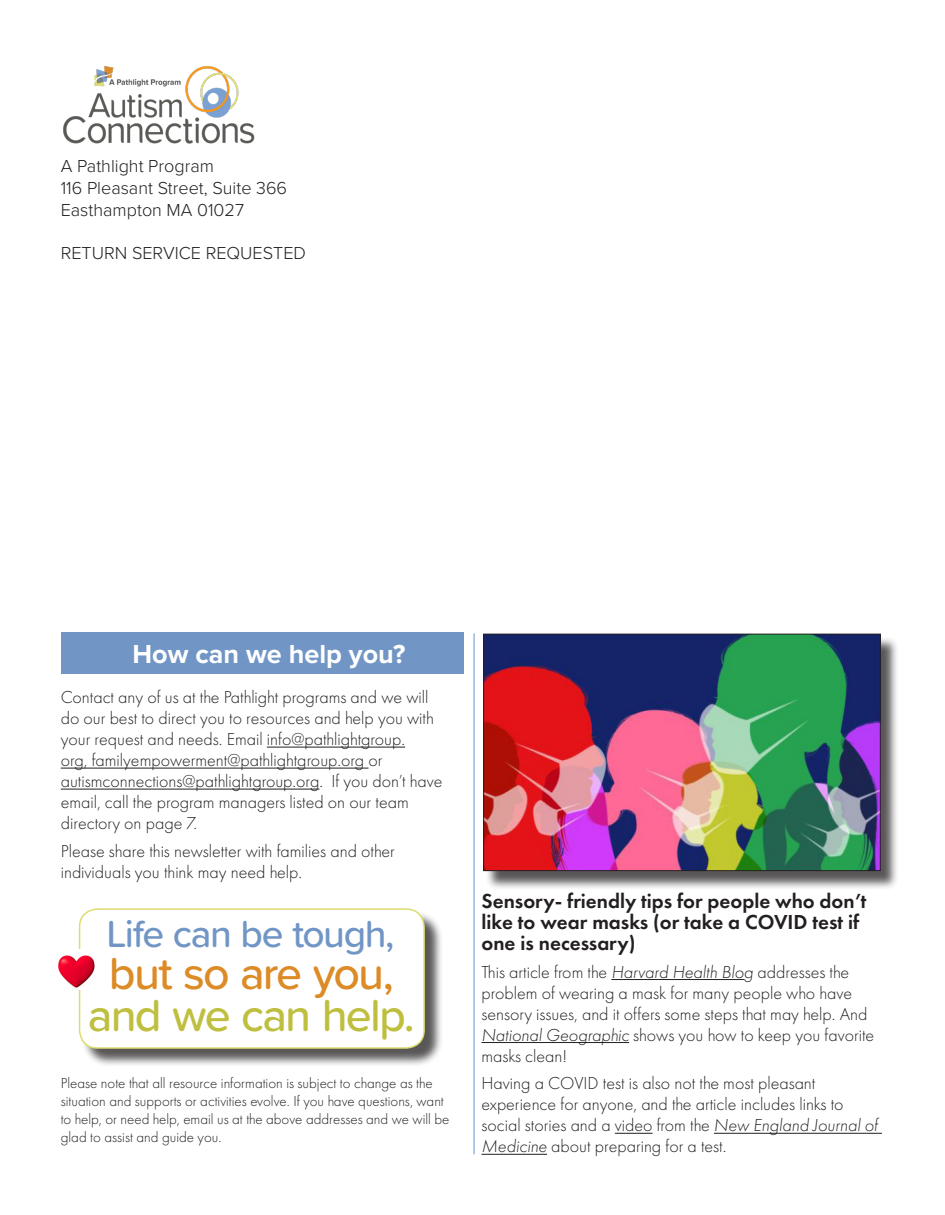
<style>
.page{position:relative;width:945px;height:1215px;background:#fff}
.page>*{position:absolute;margin:0;border:0;box-sizing:border-box;transform-origin:0 0}
.t1{font:500 46.5px/42px "Proxima Soft";letter-spacing:-.04em;color:#bfbf3f;text-align:center}
.t2{font:500 39px "Proxima Soft";letter-spacing:-.04em;color:#7196c6}
.t3{font:700 27px "Proxima Nova";color:#fff}
.t4{font:600 21px/21px "Futura PT";color:#231f20}
.t5{font:300 18px/21px "Futura PT";color:#231f20}
.t6{font:300 18px "Proxima Nova";color:#231f20}
.t7{font:300 15px/18px "Futura PT";color:#231f20}
.s1{color:#dc8b26}
.s2{font-style:italic}
</style>
<div class="page">
<div style="left:61px;top:632px;width:403px;height:41px;background:#7196c6"></div>
<img style="left:63px;top:65px;width:192px;height:79px">
<hr style="left:267px;top:747px;width:138px;height:1px;background:#231f20">
<hr style="left:61px;top:768px;width:308px;height:1px;background:#231f20">
<hr style="left:61px;top:789px;width:258px;height:1px;background:#231f20">
<div style="left:81px;top:911px;width:363px;height:156px;background:#231f20;opacity:.75"></div>
<div style="left:80px;top:909px;width:344px;height:139px;background:#fff;border-radius:18px"></div>
<div style="left:79px;top:908px;width:346px;height:141px;border:2px solid #dcdd70;border-radius:18px"></div>
<img style="left:58px;top:949px;width:37px;height:40px">
<hr style="left:473px;top:633px;width:2px;height:521px;background:#789fd3">
<div style="left:486px;top:636px;width:413px;height:254px;background:#231f20;opacity:.75"></div>
<img style="left:485px;top:636px;width:394px;height:233px">
<div style="left:483px;top:634px;width:398px;height:237px;border:1px solid #231f20"></div>
<hr style="left:611px;top:979px;width:133px;height:1px;background:#231f20">
<hr style="left:482px;top:1042px;width:147px;height:1px;background:#231f20">
<hr style="left:615px;top:1133px;width:38px;height:1px;background:#231f20">
<hr style="left:714px;top:1133px;width:168px;height:1px;background:#231f20">
<hr style="left:482px;top:1154px;width:65px;height:1px;background:#231f20">
<p class="t6" style="left:61px;top:153px;width:155px">A Pathlight Program</p>
<p class="t6" style="left:61px;top:175px;width:228px">116 Pleasant Street, Suite 366</p>
<p class="t6" style="left:61px;top:196px;width:185px">Easthampton MA 01027</p>
<p class="t6" style="left:61px;top:239px;width:247px">RETURN SERVICE REQUESTED</p>
<p class="t3" style="left:133px;top:634px;width:274px">How can we help you?</p>
<p class="t5" style="left:61px;top:687px;width:383px">Contact any of us at the Pathlight programs and we will do our best to direct you to resources and help you with your request and needs. Email info@pathlightgroup.<br>org, familyempowerment@pathlightgroup.org or autismconnections@pathlightgroup.org. If you don’t have email, call the program managers listed on our team directory on page 7.</p>
<p class="t5" style="left:61px;top:841px;width:336px">Please share this newsletter with families and other individuals you think may need help.</p>
<p class="t2" style="left:107px;top:905px;width:290px">Life can be tough,</p>
<p class="t1" style="left:88px;top:951px;width:328px"><span class="s1">but so are you, </span>and we can help.</p>
<p class="t7" style="left:61px;top:1074px;width:390px">Please note that all resource information is subject to change as the situation and supports or activities evolve. If you have questions, want to help, or need help, email us at the above addresses and we will be glad to assist and guide you.</p>
<p class="t4" style="left:482px;top:890px;width:386px">Sensory- friendly tips for people who don’t like to wear masks (or take a COVID test if one is necessary)</p>
<p class="t5" style="left:482px;top:961px;width:394px">This article from the <span class="s2">Harvard Health Blog</span> addresses the problem of wearing a mask for many people who have sensory issues, and it offers some steps that may help. And <span class="s2">National Geographic</span> shows you how to keep you favorite masks clean!</p>
<p class="t5" style="left:482px;top:1073px;width:398px">Having a COVID test is also not the most pleasant experience for anyone, and the article includes links to social stories and a video from the <span class="s2">New England Journal of Medicine</span> about preparing for a test.</p>
</div>
